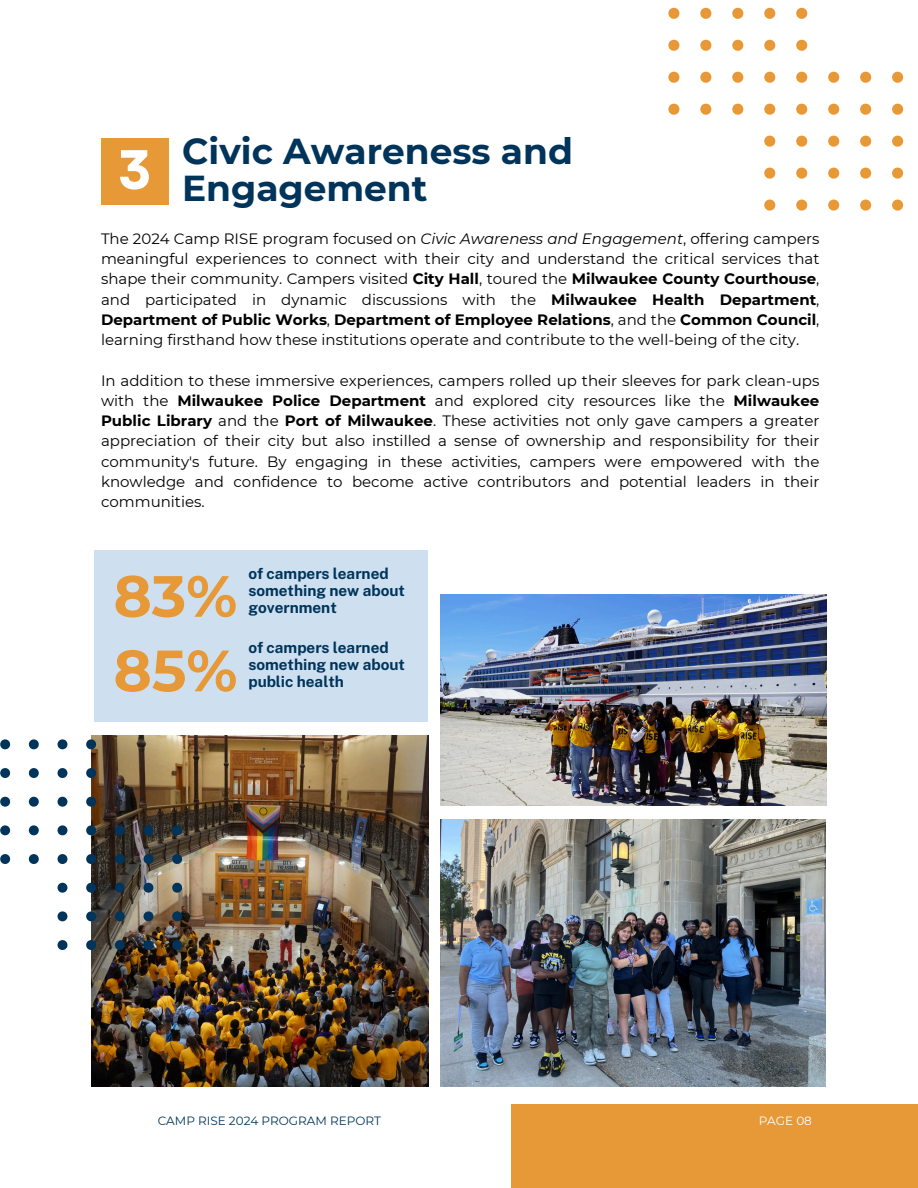
<style>
.page{position:relative;width:918px;height:1188px;background:#fff}
.page>*{position:absolute;margin:0;border:0;box-sizing:border-box;transform-origin:0 0}
.t1{font:700 58.2px "Montserrat";color:#e79837}
.t2{font:700 55.2px "Garet";color:#fff}
.t3{font:700 36px/37.2px "Montserrat";color:#00345b}
.t4{font:700 15.3px/16.8px "Public Sans";color:#00345b}
.t5{font:15px/20.2px "Montserrat";color:#000;text-align:justify}
.t6{font:12px "Montserrat";color:#00345b}
.t7{font:12px "Montserrat";color:#fff}
.s1{font-style:italic}
.s2{font-weight:700}
</style>
<div class="page">
<div style="left:511px;top:1104px;width:407px;height:84px;background:#e79837"></div>
<img style="left:441px;top:820px;width:385px;height:266px">
<img style="left:92px;top:736px;width:336px;height:350px">
<svg style="left:0;top:739px;width:10px;height:10px"></svg>
<svg style="left:29px;top:739px;width:10px;height:10px"></svg>
<svg style="left:58px;top:739px;width:9px;height:10px"></svg>
<svg style="left:86px;top:739px;width:10px;height:10px"></svg>
<svg style="left:0;top:768px;width:10px;height:10px"></svg>
<svg style="left:29px;top:768px;width:10px;height:10px"></svg>
<svg style="left:58px;top:768px;width:9px;height:10px"></svg>
<svg style="left:86px;top:768px;width:10px;height:10px"></svg>
<svg style="left:0;top:797px;width:10px;height:10px"></svg>
<svg style="left:29px;top:797px;width:10px;height:10px"></svg>
<svg style="left:58px;top:797px;width:9px;height:10px"></svg>
<svg style="left:86px;top:797px;width:10px;height:10px"></svg>
<svg style="left:0;top:825px;width:10px;height:10px"></svg>
<svg style="left:29px;top:825px;width:10px;height:10px"></svg>
<svg style="left:58px;top:825px;width:9px;height:10px"></svg>
<svg style="left:86px;top:825px;width:10px;height:10px"></svg>
<svg style="left:115px;top:825px;width:10px;height:10px"></svg>
<svg style="left:144px;top:825px;width:9px;height:10px"></svg>
<svg style="left:172px;top:825px;width:10px;height:10px"></svg>
<svg style="left:0;top:854px;width:10px;height:10px"></svg>
<svg style="left:29px;top:854px;width:10px;height:10px"></svg>
<svg style="left:58px;top:854px;width:9px;height:10px"></svg>
<svg style="left:86px;top:854px;width:10px;height:10px"></svg>
<svg style="left:115px;top:854px;width:10px;height:10px"></svg>
<svg style="left:144px;top:854px;width:9px;height:10px"></svg>
<svg style="left:172px;top:854px;width:10px;height:10px"></svg>
<svg style="left:58px;top:883px;width:9px;height:10px"></svg>
<svg style="left:86px;top:883px;width:10px;height:10px"></svg>
<svg style="left:115px;top:883px;width:10px;height:10px"></svg>
<svg style="left:144px;top:883px;width:9px;height:10px"></svg>
<svg style="left:172px;top:883px;width:10px;height:10px"></svg>
<svg style="left:58px;top:911px;width:9px;height:10px"></svg>
<svg style="left:86px;top:911px;width:10px;height:10px"></svg>
<svg style="left:115px;top:911px;width:10px;height:10px"></svg>
<svg style="left:144px;top:911px;width:9px;height:10px"></svg>
<svg style="left:172px;top:911px;width:10px;height:10px"></svg>
<svg style="left:58px;top:940px;width:9px;height:10px"></svg>
<svg style="left:86px;top:940px;width:10px;height:10px"></svg>
<svg style="left:115px;top:940px;width:10px;height:10px"></svg>
<svg style="left:144px;top:940px;width:9px;height:10px"></svg>
<svg style="left:172px;top:940px;width:10px;height:10px"></svg>
<svg style="left:668px;top:8px;width:11px;height:11px"></svg>
<svg style="left:700px;top:8px;width:11px;height:11px"></svg>
<svg style="left:732px;top:8px;width:11px;height:11px"></svg>
<svg style="left:764px;top:8px;width:11px;height:11px"></svg>
<svg style="left:796px;top:8px;width:11px;height:11px"></svg>
<svg style="left:668px;top:40px;width:11px;height:11px"></svg>
<svg style="left:700px;top:40px;width:11px;height:11px"></svg>
<svg style="left:732px;top:40px;width:11px;height:11px"></svg>
<svg style="left:764px;top:40px;width:11px;height:11px"></svg>
<svg style="left:796px;top:40px;width:11px;height:11px"></svg>
<svg style="left:668px;top:72px;width:11px;height:11px"></svg>
<svg style="left:700px;top:72px;width:11px;height:11px"></svg>
<svg style="left:732px;top:72px;width:11px;height:11px"></svg>
<svg style="left:764px;top:72px;width:11px;height:11px"></svg>
<svg style="left:796px;top:72px;width:11px;height:11px"></svg>
<svg style="left:828px;top:72px;width:11px;height:11px"></svg>
<svg style="left:860px;top:72px;width:11px;height:11px"></svg>
<svg style="left:892px;top:72px;width:11px;height:11px"></svg>
<svg style="left:668px;top:104px;width:11px;height:11px"></svg>
<svg style="left:700px;top:104px;width:11px;height:11px"></svg>
<svg style="left:732px;top:104px;width:11px;height:11px"></svg>
<svg style="left:764px;top:104px;width:11px;height:11px"></svg>
<svg style="left:796px;top:104px;width:11px;height:11px"></svg>
<svg style="left:828px;top:104px;width:11px;height:11px"></svg>
<svg style="left:860px;top:104px;width:11px;height:11px"></svg>
<svg style="left:892px;top:104px;width:11px;height:11px"></svg>
<svg style="left:764px;top:136px;width:11px;height:11px"></svg>
<svg style="left:796px;top:136px;width:11px;height:11px"></svg>
<svg style="left:828px;top:136px;width:11px;height:11px"></svg>
<svg style="left:860px;top:136px;width:11px;height:11px"></svg>
<svg style="left:892px;top:136px;width:11px;height:11px"></svg>
<svg style="left:764px;top:168px;width:11px;height:11px"></svg>
<svg style="left:796px;top:168px;width:11px;height:11px"></svg>
<svg style="left:828px;top:168px;width:11px;height:11px"></svg>
<svg style="left:860px;top:168px;width:11px;height:11px"></svg>
<svg style="left:892px;top:168px;width:11px;height:11px"></svg>
<svg style="left:764px;top:200px;width:11px;height:11px"></svg>
<svg style="left:796px;top:200px;width:11px;height:11px"></svg>
<svg style="left:828px;top:200px;width:11px;height:11px"></svg>
<svg style="left:860px;top:200px;width:11px;height:11px"></svg>
<svg style="left:892px;top:200px;width:11px;height:11px"></svg>
<div style="left:101px;top:138px;width:67px;height:66px;background:#e79837"></div>
<img style="left:441px;top:594px;width:386px;height:212px">
<div style="left:94px;top:551px;width:334px;height:171px;background:#cee0ef"></div>
<h2 class="t2" style="left:118px;top:130px;width:36px">3</h2>
<h3 class="t3" style="left:182px;top:133px;width:392px">Civic Awareness and<br>Engagement</h3>
<h4 class="t5" style="left:101px;top:228px;width:720px">The 2024 Camp RISE program focused on <span class="s1">Civic Awareness and Engagement</span>, offering campers meaningful experiences to connect with their city and understand the critical services that shape their community. Campers visited <span class="s2">City Hall</span>, toured the <span class="s2">Milwaukee County Courthouse</span>, and participated in dynamic discussions with the <span class="s2">Milwaukee Health Department</span>, <span class="s2">Department of Public Works</span>, <span class="s2">Department of Employee Relations</span>, and the <span class="s2">Common Council</span>, learning firsthand how these institutions operate and contribute to the well-being of the city.</h4>
<h1 class="t5" style="left:101px;top:370px;width:720px">In addition to these immersive experiences, campers rolled up their sleeves for park clean-ups with the <span class="s2">Milwaukee Police Department</span> and explored city resources like the <span class="s2">Milwaukee Public Library</span> and the <span class="s2">Port of Milwaukee</span>. These activities not only gave campers a greater appreciation of their city but also instilled a sense of ownership and responsibility for their community's future. By engaging in these activities, campers were empowered with the knowledge and confidence to become active contributors and potential leaders in their communities.</h1>
<p class="t1" style="left:113px;top:560px;width:125px">83%</p>
<p class="t4" style="left:248px;top:565px;width:158px">of campers learned something new about government</p>
<p class="t1" style="left:113px;top:635px;width:125px">85%</p>
<p class="t4" style="left:248px;top:639px;width:158px">of campers learned something new about public health</p>
<h1 class="t6" style="left:158px;top:1113px;width:225px">CAMP RISE 2024 PROGRAM REPORT</h1>
<h3 class="t7" style="left:759px;top:1113px;width:55px">PAGE 08</h3>
</div>
